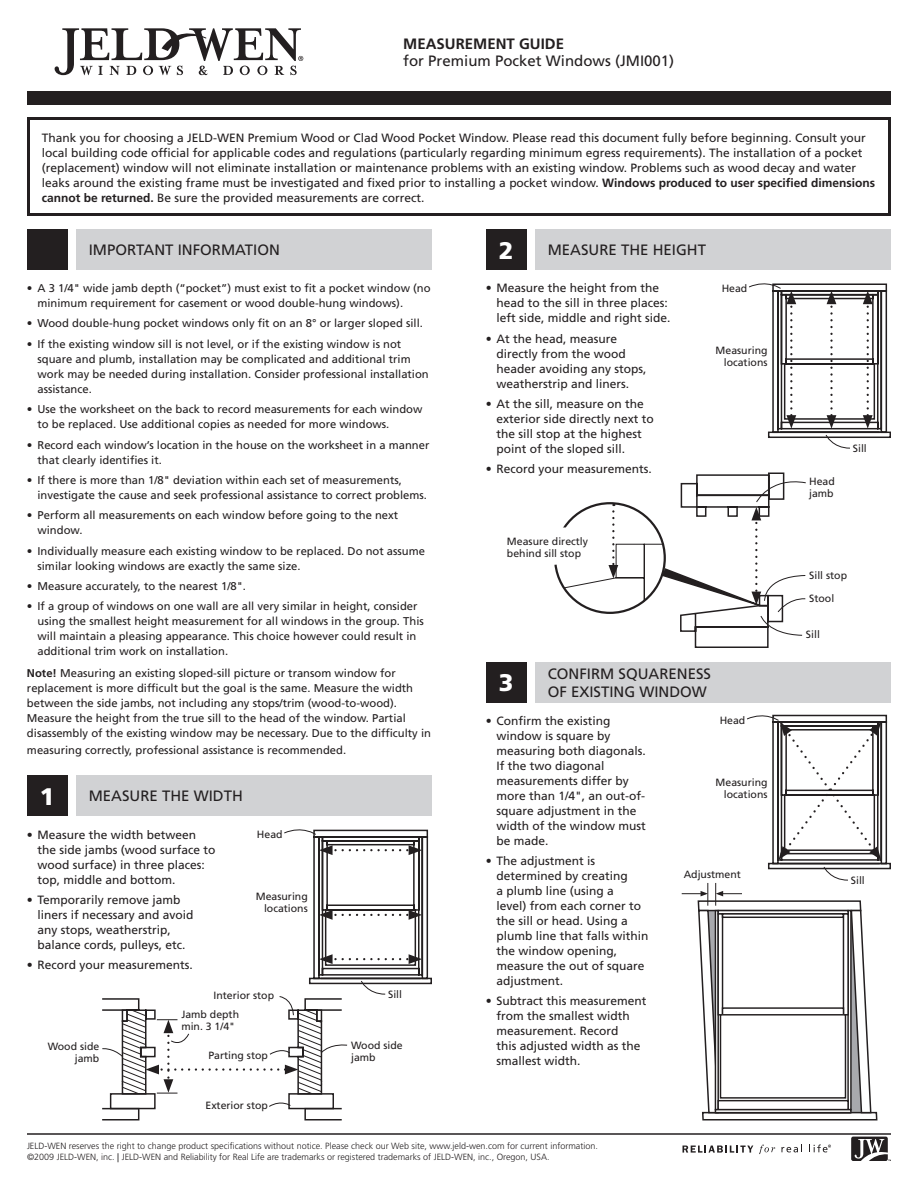
<style>
.page{position:relative;width:918px;height:1188px;background:#fff}
.page>*{position:absolute;margin:0;border:0;box-sizing:border-box;transform-origin:0 0}
.t1{font:900 24px "Frutiger LT Std";color:#fff}
.t2{font:15px "Frutiger LT Std";color:#231f20}
.t3{font:700 15px "Frutiger LT Std";color:#231f20}
.t4{font:12px/15px "Frutiger LT Std";color:#231f20}
.t5{font:11.25px/15px "Frutiger LT Std";color:#231f20}
.t6{font:10.5px/12px "Frutiger LT Std";color:#231f20}
.t7{font:300 9px/10.8px "Frutiger LT Std";color:#231f20}
.s1{font-weight:700}
.s2{font-weight:400}
</style>
<div class="page">
<svg style="left:55px;top:28px;width:248px;height:47px"></svg>
<svg style="left:851px;top:1137px;width:40px;height:24px"></svg>
<svg style="left:683px;top:1146px;width:70px;height:7px"></svg>
<svg style="left:759px;top:1145px;width:16px;height:9px"></svg>
<svg style="left:781px;top:1145px;width:21px;height:7px"></svg>
<svg style="left:809px;top:1144px;width:22px;height:8px"></svg>
<div style="left:27px;top:92px;width:864px;height:13px;background:#231f20"></div>
<div style="left:27px;top:117px;width:864px;height:99px;border:3px solid #231f20"></div>
<div style="left:76px;top:230px;width:356px;height:40px;background:#d1d2d4"></div>
<div style="left:27px;top:230px;width:41px;height:40px;background:#231f20"></div>
<div style="left:76px;top:776px;width:356px;height:40px;background:#d1d2d4"></div>
<div style="left:27px;top:776px;width:41px;height:40px;background:#231f20"></div>
<hr style="left:27px;top:1133px;width:864px;height:2px;background:#231f20">
<div style="left:535px;top:662px;width:356px;height:40px;background:#d1d2d4"></div>
<div style="left:486px;top:662px;width:40px;height:40px;background:#231f20"></div>
<div style="left:535px;top:230px;width:356px;height:40px;background:#d1d2d4"></div>
<div style="left:486px;top:230px;width:40px;height:40px;background:#231f20"></div>
<div style="left:702px;top:1112px;width:175px;height:8px;border:2px solid #231f20"></div>
<svg style="left:102px;top:829px;width:330px;height:292px"></svg>
<svg style="left:554px;top:472px;width:252px;height:176px"></svg>
<svg style="left:682px;top:714px;width:209px;height:401px"></svg>
<svg style="left:749px;top:283px;width:142px;height:166px"></svg>
<h2 class="t3" style="left:403px;top:35px;width:162px">MEASUREMENT GUIDE</h2>
<h2 class="t2" style="left:403px;top:52px;width:272px">for Premium Pocket Windows (JMI001)</h2>
<p class="t4" style="left:42px;top:130px;width:835px">Thank you for choosing a JELD-WEN Premium Wood or Clad Wood Pocket Window. Please read this document fully before beginning. Consult your local building code official for applicable codes and regulations (particularly regarding minimum egress requirements). The installation of a pocket (replacement) window will not eliminate installation or maintenance problems with an existing window. Problems such as wood decay and water leaks around the existing frame must be investigated and fixed prior to installing a pocket window. <span class="s1">Windows produced to user specified dimensions cannot be returned.</span> Be sure the provided measurements are correct.</p>
<h2 class="t2" style="left:89px;top:241px;width:193px">IMPORTANT INFORMATION</h2>
<p class="t5" style="left:37px;top:281px;width:395px;text-indent:-10px">• A 3 1/4" wide jamb depth (“pocket”) must exist to fit a pocket window (no minimum requirement for casement or wood double-hung windows).</p>
<p class="t5" style="left:27px;top:316px;width:397px">• Wood double-hung pocket windows only fit on an 8° or larger sloped sill.</p>
<p class="t5" style="left:37px;top:336px;width:393px;text-indent:-10px">• If the existing window sill is not level, or if the existing window is not square and plumb, installation may be complicated and additional trim work may be needed during installation. Consider professional installation assistance.</p>
<p class="t5" style="left:37px;top:402px;width:387px;text-indent:-10px">• Use the worksheet on the back to record measurements for each window to be replaced. Use additional copies as needed for more windows.</p>
<p class="t5" style="left:37px;top:437px;width:393px;text-indent:-10px">• Record each window’s location in the house on the worksheet in a manner that clearly identifies it.</p>
<p class="t5" style="left:37px;top:473px;width:391px;text-indent:-10px">• If there is more than 1/8" deviation within each set of measurements, investigate the cause and seek professional assistance to correct problems.</p>
<p class="t5" style="left:37px;top:508px;width:362px;text-indent:-10px">• Perform all measurements on each window before going to the next window.</p>
<p class="t5" style="left:37px;top:543px;width:389px;text-indent:-10px">• Individually measure each existing window to be replaced. Do not assume similar looking windows are exactly the same size.</p>
<p class="t5" style="left:27px;top:579px;width:221px">• Measure accurately, to the nearest 1/8".</p>
<p class="t5" style="left:37px;top:599px;width:388px;text-indent:-10px">• If a group of windows on one wall are all very similar in height, consider using the smallest height measurement for all windows in the group. This will maintain a pleasing appearance. This choice however could result in additional trim work on installation.</p>
<p class="t5" style="left:27px;top:666px;width:406px"><span class="s1">Note!</span> Measuring an existing sloped-sill picture or transom window for replacement is more difficult but the goal is the same. Measure the width between the side jambs, not including any stops/trim (wood-to-wood).<br>Measure the height from the true sill to the head of the window. Partial disassembly of the existing window may be necessary. Due to the difficulty in</p>
<p class="t5" style="left:27px;top:742px;width:321px">measuring correctly, professional assistance is recommended.</p>
<h1 class="t1" style="left:40px;top:782px;width:16px">1</h1>
<h2 class="t2" style="left:89px;top:787px;width:156px">MEASURE THE WIDTH</h2>
<p class="t4" style="left:37px;top:827px;width:180px;text-indent:-10px">• Measure the width between the side jambs (wood surface to wood surface) in three places: top, middle and bottom.</p>
<p class="t4" style="left:37px;top:892px;width:158px;text-indent:-10px">• Temporarily remove jamb liners if necessary and avoid any stops, weatherstrip, balance cords, pulleys, etc.</p>
<p class="t4" style="left:27px;top:958px;width:167px">• Record your measurements.</p>
<p class="t6" style="left:257px;top:828px;width:27px">Head</p>
<p class="t6" style="left:256px;top:890px;width:53px;text-align:right">Measuring locations</p>
<p class="t6" style="left:213px;top:989px;width:62px">Interior stop</p>
<p class="t6" style="left:48px;top:1041px;width:53px;text-align:right">Wood side jamb</p>
<p class="t6" style="left:181px;top:1008px;width:59px">Jamb depth min. 3 1/4"</p>
<p class="t6" style="left:208px;top:1049px;width:61px">Parting stop</p>
<p class="t6" style="left:206px;top:1099px;width:64px">Exterior stop</p>
<p class="t6" style="left:388px;top:989px;width:16px">Sill</p>
<p class="t6" style="left:351px;top:1040px;width:53px">Wood side jamb</p>
<h1 class="t1" style="left:499px;top:236px;width:16px">2</h1>
<h2 class="t2" style="left:548px;top:241px;width:160px">MEASURE THE HEIGHT</h2>
<p class="t4" style="left:496px;top:281px;width:176px;text-indent:-10px">• Measure the height from the head to the sill in three places: left side, middle and right side.</p>
<p class="t4" style="left:496px;top:331px;width:152px;text-indent:-10px">• At the head, measure directly from the wood header avoiding any stops, weatherstrip and liners.</p>
<p class="t4" style="left:496px;top:396px;width:159px;text-indent:-10px">• At the sill, measure on the exterior side directly next to the sill stop at the highest point of the sloped sill.</p>
<p class="t4" style="left:486px;top:462px;width:167px">• Record your measurements.</p>
<p class="t6" style="left:722px;top:282px;width:27px">Head</p>
<p class="t6" style="left:716px;top:345px;width:53px;text-align:right">Measuring locations</p>
<p class="t6" style="left:507px;top:535px;width:83px">Measure directly behind sill stop</p>
<h2 class="t2" style="left:548px;top:665px;width:165px">CONFIRM SQUARENESS</h2>
<h1 class="t1" style="left:499px;top:668px;width:16px">3</h1>
<h2 class="t2" style="left:548px;top:683px;width:161px">OF EXISTING WINDOW</h2>
<p class="t4" style="left:496px;top:713px;width:151px;text-indent:-10px">• Confirm the existing window is square by measuring both diagonals.<br>If the two diagonal measurements differ by more than 1/4", an out-of&shy;square adjustment in the width of the window must be made.</p>
<p class="t4" style="left:496px;top:853px;width:154px;text-indent:-10px">• The adjustment is determined by creating<br>a plumb line (using a<br>level) from each corner to the sill or head. Using a plumb line that falls within the window opening, measure the out of square adjustment.</p>
<p class="t4" style="left:496px;top:994px;width:152px;text-indent:-10px">• Subtract this measurement from the smallest width measurement. Record<br>this adjusted width as the smallest width.</p>
<p class="t6" style="left:720px;top:714px;width:27px">Head</p>
<p class="t6" style="left:716px;top:776px;width:53px;text-align:right">Measuring locations</p>
<p class="t6" style="left:684px;top:869px;width:59px">Adjustment</p>
<p class="t7" style="left:27px;top:1141px;width:572px">JELD-WEN reserves the right to change product specifications without notice. Please check our Web site, www.jeld-wen.com for current information. ©2009 JELD-WEN, inc. <span class="s2">|</span> JELD-WEN and Reliability for Real Life are trademarks or registered trademarks of JELD-WEN, inc., Oregon, USA.</p>
<p class="t6" style="left:809px;top:476px;width:27px">Head jamb</p>
<p class="t6" style="left:853px;top:443px;width:16px">Sill</p>
<p class="t6" style="left:809px;top:569px;width:39px">Sill stop</p>
<p class="t6" style="left:809px;top:592px;width:27px">Stool</p>
<p class="t6" style="left:806px;top:628px;width:16px">Sill</p>
<p class="t6" style="left:851px;top:875px;width:16px">Sill</p>
</div>
